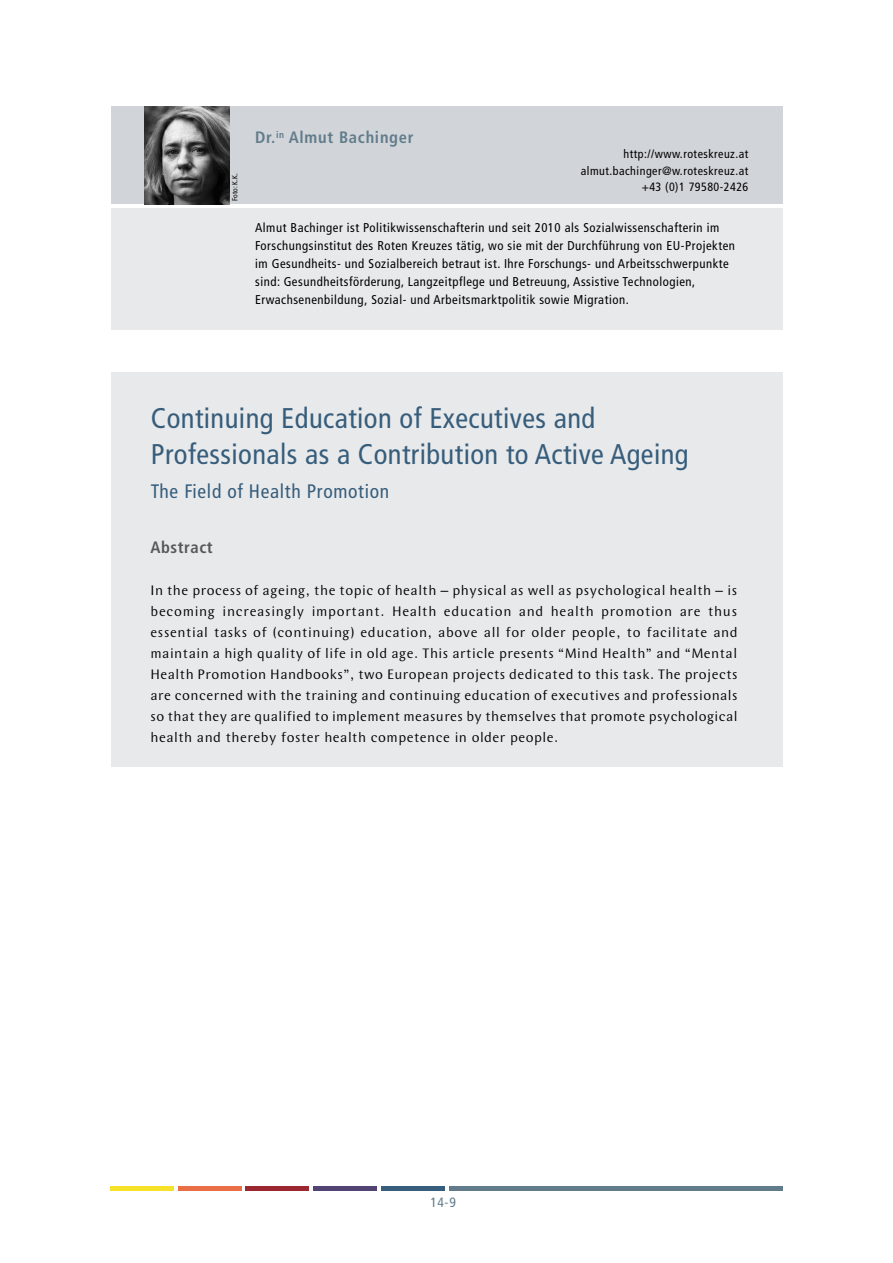
<style>
.page{position:relative;width:893px;height:1263px;background:#fff}
.page>*{position:absolute;margin:0;border:0;box-sizing:border-box;transform-origin:0 0}
.t1{font:condensed 28.5px/36px "Frutiger LT Std";letter-spacing:.015em;color:#365d7b}
.t2{font:condensed 19.5px "Frutiger LT Std";letter-spacing:.035em;color:#365d7b}
.t3{font:700 condensed 16.5px "Frutiger LT Std";letter-spacing:.045em;color:#627c8c}
.t4{font:700 condensed 16.5px "Frutiger LT Std";letter-spacing:.035em;color:#57585a}
.t5{font:14.25px/21px "Wunderlich";letter-spacing:.035em;color:#000;text-align:justify}
.t6{font:condensed 13.5px "Frutiger LT Std";color:#627c8c}
.t7{font:condensed 12.75px/18px "Frutiger LT Std";letter-spacing:.04em;color:#000}
.t8{font:condensed 12px/16.5px "Frutiger LT Std";letter-spacing:.04em;color:#000;text-align:right}
.t9{font:condensed 7.5px "Frutiger LT Std";color:#000}
</style>
<div class="page">
<div style="left:111px;top:1186px;width:63px;height:5px;background:#f6e329"></div>
<div style="left:178px;top:1186px;width:64px;height:5px;background:#eb6f46"></div>
<div style="left:246px;top:1186px;width:63px;height:5px;background:#9b2731"></div>
<div style="left:313px;top:1186px;width:64px;height:5px;background:#524472"></div>
<div style="left:381px;top:1186px;width:63px;height:5px;background:#365d7b"></div>
<div style="left:449px;top:1186px;width:333px;height:5px;background:#627c8c"></div>
<div style="left:111px;top:106px;width:671px;height:98px;background:#d1d5d9"></div>
<div style="left:111px;top:208px;width:671px;height:122px;background:#e8e9eb"></div>
<img style="left:145px;top:106px;width:85px;height:98px">
<div style="left:111px;top:372px;width:671px;height:395px;background:#e8e9eb"></div>
<p class="t9" style="left:230px;top:201px;width:29px;rotate:-90deg">Foto: K.K.</p>
<p class="t3" style="left:255px;top:128px;width:160px">Dr.<sup>in</sup> Almut Bachinger</p>
<p class="t8" style="left:581px;top:146px;width:169px">http://www.roteskreuz.at almut.bachinger@w.roteskreuz.at +43 (0)1 79580-2426</p>
<p class="t7" style="left:255px;top:218px;width:481px">Almut Bachinger ist Politikwissenschafterin und seit 2010 als Sozialwissenschafterin im Forschungsinstitut des Roten Kreuzes tätig, wo sie mit der Durchführung von EU-Projekten im Gesundheits- und Sozialbereich betraut ist. Ihre Forschungs- und Arbeitsschwerpunkte sind: Gesundheitsförderung, Langzeitpflege und Betreuung, Assistive Technologien, Erwachsenenbildung‚ Sozial- und Arbeitsmarktpolitik sowie Migration.</p>
<h1 class="t1" style="left:151px;top:401px;width:539px">Continuing Education of Executives and<br>Professionals as a Contribution to Active Ageing</h1>
<h2 class="t2" style="left:151px;top:480px;width:240px">The Field of Health Promotion</h2>
<p class="t4" style="left:151px;top:537px;width:64px">Abstract</p>
<p class="t5" style="left:151px;top:579px;width:589px">In the process of ageing, the topic of health – physical as well as psychological health – is becoming increasingly important. Health education and health promotion are thus essential tasks of (continuing) education, above all for older people, to facilitate and maintain a high quality of life in old age. This article presents “Mind Health” and “Mental Health Promotion Handbooks”, two European projects dedicated to this task. The projects are concerned with the training and continuing education of executives and professionals so that they are qualified to implement measures by themselves that promote psychological health and thereby foster health competence in older people.</p>
<p class="t6" style="left:430px;top:1195px;width:27px">14-9</p>
</div>
